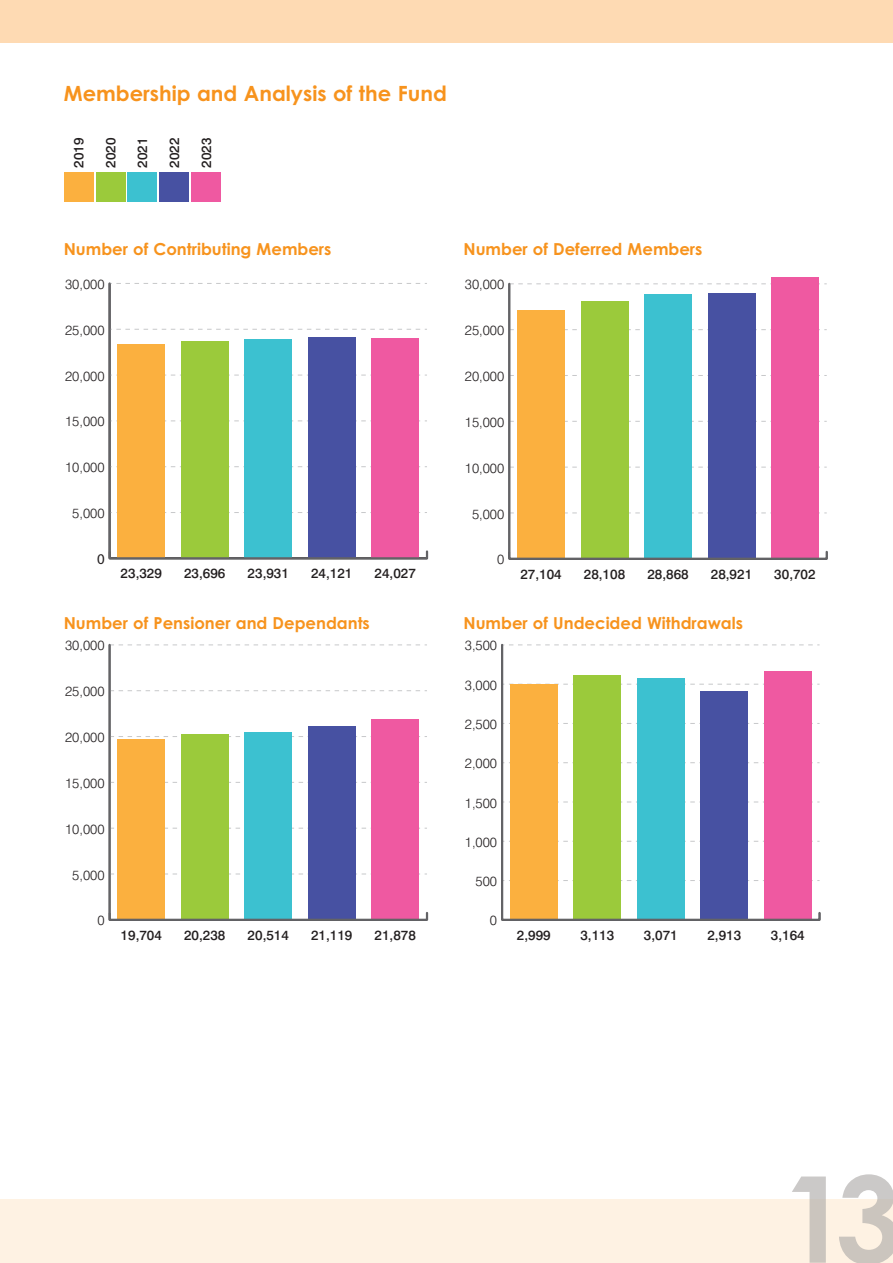
<style>
.page{position:relative;width:893px;height:1263px;background:#fff}
.page>*{position:absolute;margin:0;border:0;box-sizing:border-box;transform-origin:0 0}
.t1{font:700 21px "Century Gothic";color:#f7931d}
.t2{font:700 16.5px "Century Gothic";color:#f7931d}
.t3{font:14.85px "Myriad Pro";color:#231f20}
.t4{font:300 13.5px "Swiss 721 BT";color:#231f20}
.t5{font:500 13.5px "Swiss 721 BT";color:#231f20}
</style>
<div class="page">
<div style="left:0;top:1199px;width:893px;height:64px;background:#fef2e3"></div>
<svg style="left:792px;top:1174px;width:101px;height:25px;fill:#cbc9c8"></svg>
<svg style="left:809px;top:1199px;width:84px;height:64px"></svg>
<div style="left:0;top:0;width:893px;height:43px;background:#fedab3"></div>
<svg style="left:108px;top:282px;width:320px;height:278px"></svg>
<svg style="left:508px;top:282px;width:320px;height:278px"></svg>
<svg style="left:108px;top:643px;width:320px;height:278px"></svg>
<svg style="left:501px;top:644px;width:320px;height:277px"></svg>
<div style="left:64px;top:172px;width:30px;height:30px;background:#fbb03f"></div>
<div style="left:96px;top:172px;width:29px;height:30px;background:#9bca3b"></div>
<div style="left:128px;top:172px;width:29px;height:30px;background:#3cc1d0"></div>
<div style="left:159px;top:172px;width:30px;height:30px;background:#4751a2"></div>
<div style="left:191px;top:172px;width:30px;height:30px;background:#ef59a1"></div>
<h1 class="t1" style="left:64px;top:85px;width:385px">Membership and Analysis of the Fund</h1>
<p class="t5" style="left:71px;top:168px;width:32px;rotate:-90deg">2019</p>
<p class="t5" style="left:102px;top:168px;width:32px;rotate:-90deg">2020</p>
<p class="t5" style="left:134px;top:168px;width:32px;rotate:-90deg">2021</p>
<p class="t5" style="left:166px;top:168px;width:32px;rotate:-90deg">2022</p>
<p class="t5" style="left:198px;top:168px;width:32px;rotate:-90deg">2023</p>
<p class="t2" style="left:64px;top:243px;width:269px">Number of Contributing Members</p>
<p class="t2" style="left:463px;top:243px;width:240px">Number of Deferred Members</p>
<p class="t4" style="left:65px;top:276px;width:41px">30,000</p>
<p class="t4" style="left:465px;top:276px;width:41px">30,000</p>
<p class="t4" style="left:65px;top:322px;width:41px">25,000</p>
<p class="t4" style="left:465px;top:322px;width:41px">25,000</p>
<p class="t4" style="left:65px;top:368px;width:41px">20,000</p>
<p class="t4" style="left:465px;top:368px;width:41px">20,000</p>
<p class="t4" style="left:65px;top:413px;width:41px">15,000</p>
<p class="t4" style="left:465px;top:414px;width:41px">15,000</p>
<p class="t4" style="left:65px;top:459px;width:41px">10,000</p>
<p class="t4" style="left:465px;top:460px;width:41px">10,000</p>
<p class="t4" style="left:72px;top:505px;width:34px">5,000</p>
<p class="t4" style="left:472px;top:505px;width:34px">5,000</p>
<p class="t3" style="left:97px;top:550px;width:9px">0</p>
<p class="t4" style="left:497px;top:551px;width:9px">0</p>
<p class="t5" style="left:121px;top:565px;width:43px">23,329</p>
<p class="t5" style="left:184px;top:565px;width:43px">23,696</p>
<p class="t5" style="left:248px;top:565px;width:43px">23,931</p>
<p class="t5" style="left:311px;top:565px;width:43px">24,121</p>
<p class="t5" style="left:375px;top:565px;width:43px">24,027</p>
<p class="t5" style="left:520px;top:565px;width:43px">27,104</p>
<p class="t5" style="left:584px;top:565px;width:43px">28,108</p>
<p class="t5" style="left:647px;top:565px;width:43px">28,868</p>
<p class="t5" style="left:711px;top:565px;width:43px">28,921</p>
<p class="t5" style="left:774px;top:566px;width:43px">30,702</p>
<p class="t2" style="left:64px;top:617px;width:308px">Number of Pensioner and Dependants</p>
<p class="t2" style="left:463px;top:617px;width:281px">Number of Undecided Withdrawals</p>
<p class="t4" style="left:65px;top:637px;width:41px">30,000</p>
<p class="t4" style="left:465px;top:637px;width:34px">3,500</p>
<p class="t4" style="left:65px;top:683px;width:41px">25,000</p>
<p class="t4" style="left:465px;top:677px;width:34px">3,000</p>
<p class="t4" style="left:65px;top:729px;width:41px">20,000</p>
<p class="t4" style="left:465px;top:716px;width:34px">2,500</p>
<p class="t4" style="left:465px;top:755px;width:34px">2,000</p>
<p class="t4" style="left:65px;top:775px;width:41px">15,000</p>
<p class="t4" style="left:465px;top:794px;width:34px">1,500</p>
<p class="t4" style="left:65px;top:821px;width:41px">10,000</p>
<p class="t4" style="left:465px;top:834px;width:34px">1,000</p>
<p class="t4" style="left:72px;top:866px;width:34px">5,000</p>
<p class="t4" style="left:476px;top:873px;width:23px">500</p>
<p class="t4" style="left:97px;top:912px;width:9px">0</p>
<p class="t4" style="left:490px;top:912px;width:9px">0</p>
<p class="t5" style="left:121px;top:926px;width:43px">19,704</p>
<p class="t5" style="left:184px;top:926px;width:43px">20,238</p>
<p class="t5" style="left:248px;top:926px;width:43px">20,514</p>
<p class="t5" style="left:311px;top:926px;width:43px">21,119</p>
<p class="t5" style="left:375px;top:927px;width:43px">21,878</p>
<p class="t5" style="left:517px;top:926px;width:35px">2,999</p>
<p class="t5" style="left:580px;top:926px;width:35px">3,113</p>
<p class="t5" style="left:644px;top:926px;width:35px">3,071</p>
<p class="t5" style="left:707px;top:926px;width:35px">2,913</p>
<p class="t5" style="left:771px;top:927px;width:35px">3,164</p>
</div>
